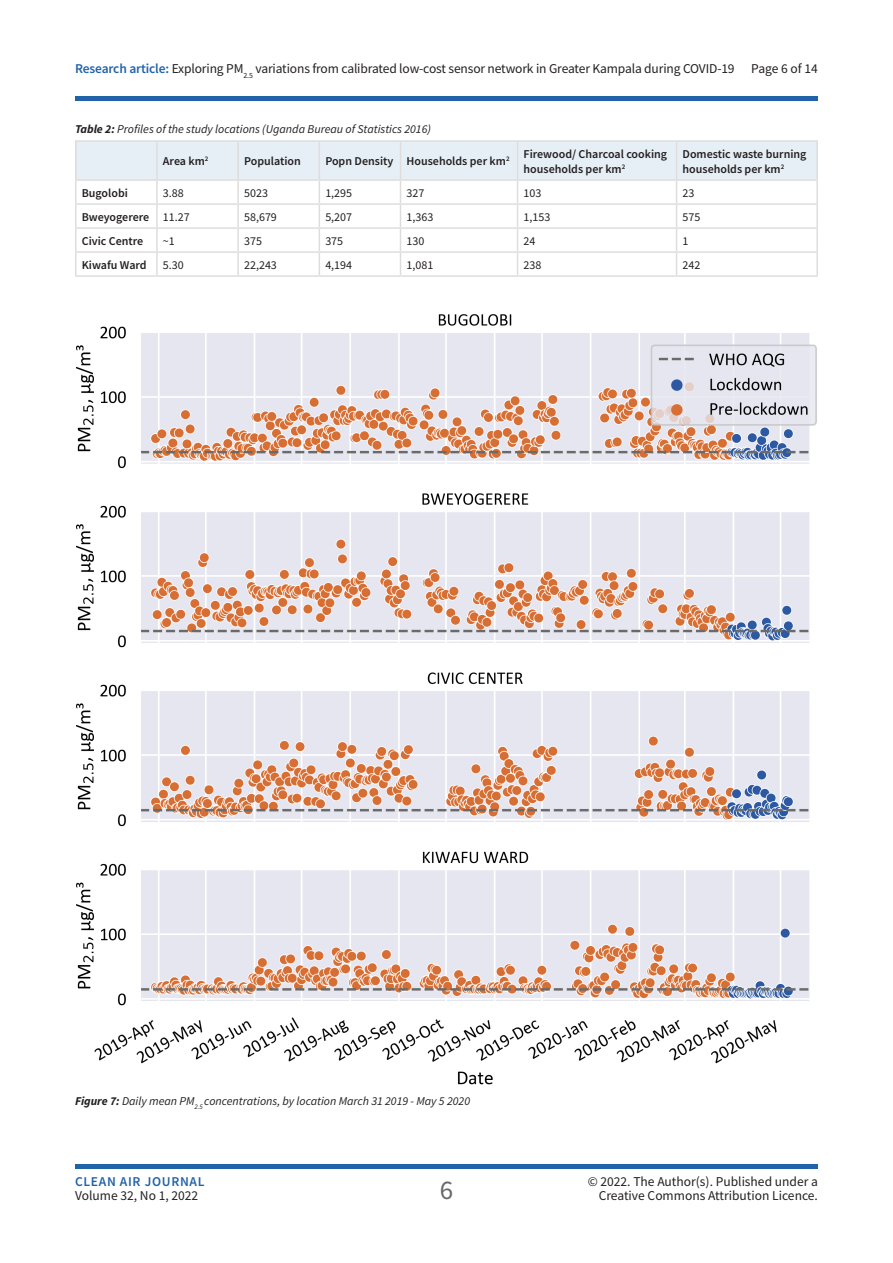
<style>
.page{position:relative;width:893px;height:1263px;background:#fff}
.page>*{position:absolute;margin:0;border:0;box-sizing:border-box;transform-origin:0 0}
.t1{font:27px "Source Sans Pro";color:#686868}
.t2{font:13.5px/13.5px "Source Sans Pro";letter-spacing:-.01em;color:#231f20;text-align:right}
.t3{font:600 13.5px "Source Sans Pro";letter-spacing:.05em;color:#2163a8}
.t4{font:600 12px/15px "Source Sans Pro";color:#231f20}
.t5{font:italic 12px "Source Sans Pro";color:#231f20}
.t6{font:12px "Source Sans Pro";color:#231f20}
.s1{font-weight:600;color:#2163a8}
.s2{font-weight:700}
</style>
<div class="page">
<hr style="left:75px;top:96px;width:743px;height:4px;background:#2163a8">
<div style="left:75px;top:1164px;width:743px;height:5px;background:#2163a8"></div>
<hr style="left:75px;top:140px;width:82px;height:2px;background:#dedddc">
<hr style="left:157px;top:140px;width:81px;height:2px;background:#dedddc">
<hr style="left:238px;top:140px;width:81px;height:2px;background:#dedddc">
<hr style="left:319px;top:140px;width:81px;height:2px;background:#dedddc">
<hr style="left:400px;top:140px;width:118px;height:2px;background:#dedddc">
<hr style="left:518px;top:140px;width:158px;height:2px;background:#dedddc">
<hr style="left:676px;top:140px;width:142px;height:2px;background:#dedddc">
<hr style="left:816px;top:142px;width:2px;height:37px;background:#dedddc">
<hr style="left:676px;top:179px;width:142px;height:2px;background:#dedddc">
<hr style="left:816px;top:181px;width:2px;height:22px;background:#dedddc">
<hr style="left:676px;top:203px;width:142px;height:2px;background:#dedddc">
<hr style="left:816px;top:205px;width:2px;height:22px;background:#dedddc">
<hr style="left:676px;top:227px;width:142px;height:2px;background:#dedddc">
<hr style="left:816px;top:229px;width:2px;height:22px;background:#dedddc">
<hr style="left:676px;top:251px;width:142px;height:2px;background:#dedddc">
<svg style="left:75px;top:142px;width:742px;height:133px"></svg>
<hr style="left:816px;top:253px;width:2px;height:22px;background:#dedddc">
<hr style="left:75px;top:275px;width:82px;height:2px;background:#dedddc">
<hr style="left:157px;top:275px;width:81px;height:2px;background:#dedddc">
<hr style="left:238px;top:275px;width:81px;height:2px;background:#dedddc">
<hr style="left:319px;top:275px;width:81px;height:2px;background:#dedddc">
<hr style="left:400px;top:275px;width:118px;height:2px;background:#dedddc">
<hr style="left:518px;top:275px;width:158px;height:2px;background:#dedddc">
<hr style="left:676px;top:275px;width:142px;height:2px;background:#dedddc">
<img style="left:76px;top:314px;width:741px;height:771px">
<p class="t2" style="left:75px;top:62px;width:661px"><span class="s1">Research article:</span> Exploring PM<sub>2.5</sub> variations from calibrated low-cost sensor network in Greater Kampala during COVID-19</p>
<p class="t2" style="left:751px;top:62px;width:68px">Page 6 of 14</p>
<p class="t5" style="left:75px;top:121px;width:357px"><span class="s2">Table 2:</span> Profiles of the study locations (Uganda Bureau of Statistics 2016)</p>
<p class="t4" style="left:163px;top:153px;width:47px">Area km<sup>2</sup></p>
<p class="t4" style="left:244px;top:153px;width:58px">Population</p>
<p class="t4" style="left:325px;top:153px;width:70px">Popn Density</p>
<p class="t4" style="left:406px;top:153px;width:105px">Households per km<sup>2</sup></p>
<p class="t4" style="left:524px;top:146px;width:145px">Firewood/ Charcoal cooking households per km<sup>2</sup></p>
<p class="t4" style="left:682px;top:146px;width:125px">Domestic waste burning households per km<sup>2</sup></p>
<p class="t4" style="left:82px;top:185px;width:48px">Bugolobi</p>
<p class="t6" style="left:163px;top:185px;width:22px">3.88</p>
<p class="t6" style="left:244px;top:185px;width:25px">5023</p>
<p class="t6" style="left:325px;top:185px;width:28px">1,295</p>
<p class="t6" style="left:406px;top:185px;width:19px">327</p>
<p class="t6" style="left:524px;top:185px;width:19px">103</p>
<p class="t6" style="left:682px;top:185px;width:13px">23</p>
<p class="t4" style="left:82px;top:209px;width:69px">Bweyogerere</p>
<p class="t6" style="left:163px;top:209px;width:28px">11.27</p>
<p class="t6" style="left:244px;top:209px;width:34px">58,679</p>
<p class="t6" style="left:325px;top:209px;width:28px">5,207</p>
<p class="t6" style="left:406px;top:209px;width:28px">1,363</p>
<p class="t6" style="left:524px;top:209px;width:28px">1,153</p>
<p class="t6" style="left:682px;top:209px;width:19px">575</p>
<p class="t4" style="left:82px;top:233px;width:63px">Civic Centre</p>
<p class="t6" style="left:163px;top:233px;width:13px">~1</p>
<p class="t6" style="left:244px;top:233px;width:19px">375</p>
<p class="t6" style="left:325px;top:233px;width:19px">375</p>
<p class="t6" style="left:406px;top:233px;width:19px">130</p>
<p class="t6" style="left:524px;top:233px;width:13px">24</p>
<p class="t6" style="left:682px;top:233px;width:7px">1</p>
<p class="t4" style="left:82px;top:257px;width:66px">Kiwafu Ward</p>
<p class="t6" style="left:163px;top:257px;width:22px">5.30</p>
<p class="t6" style="left:244px;top:257px;width:34px">22,243</p>
<p class="t6" style="left:325px;top:257px;width:28px">4,194</p>
<p class="t6" style="left:406px;top:257px;width:28px">1,081</p>
<p class="t6" style="left:524px;top:257px;width:19px">238</p>
<p class="t6" style="left:682px;top:257px;width:19px">242</p>
<p class="t5" style="left:75px;top:1093px;width:397px"><span class="s2">Figure 7:</span> Daily mean PM<sub>2.5</sub> concentrations, by location March 31 2019 - May 5 2020</p>
<p class="t3" style="left:75px;top:1173px;width:131px">CLEAN AIR JOURNAL</p>
<p class="t2" style="left:75px;top:1188px;width:125px">Volume 32, No 1, 2022</p>
<h1 class="t1" style="left:440px;top:1172px;width:15px">6</h1>
<p class="t2" style="left:588px;top:1175px;width:232px">© 2022. The Author(s). Published under a<br>Creative Commons Attribution Licence.</p>
</div>
